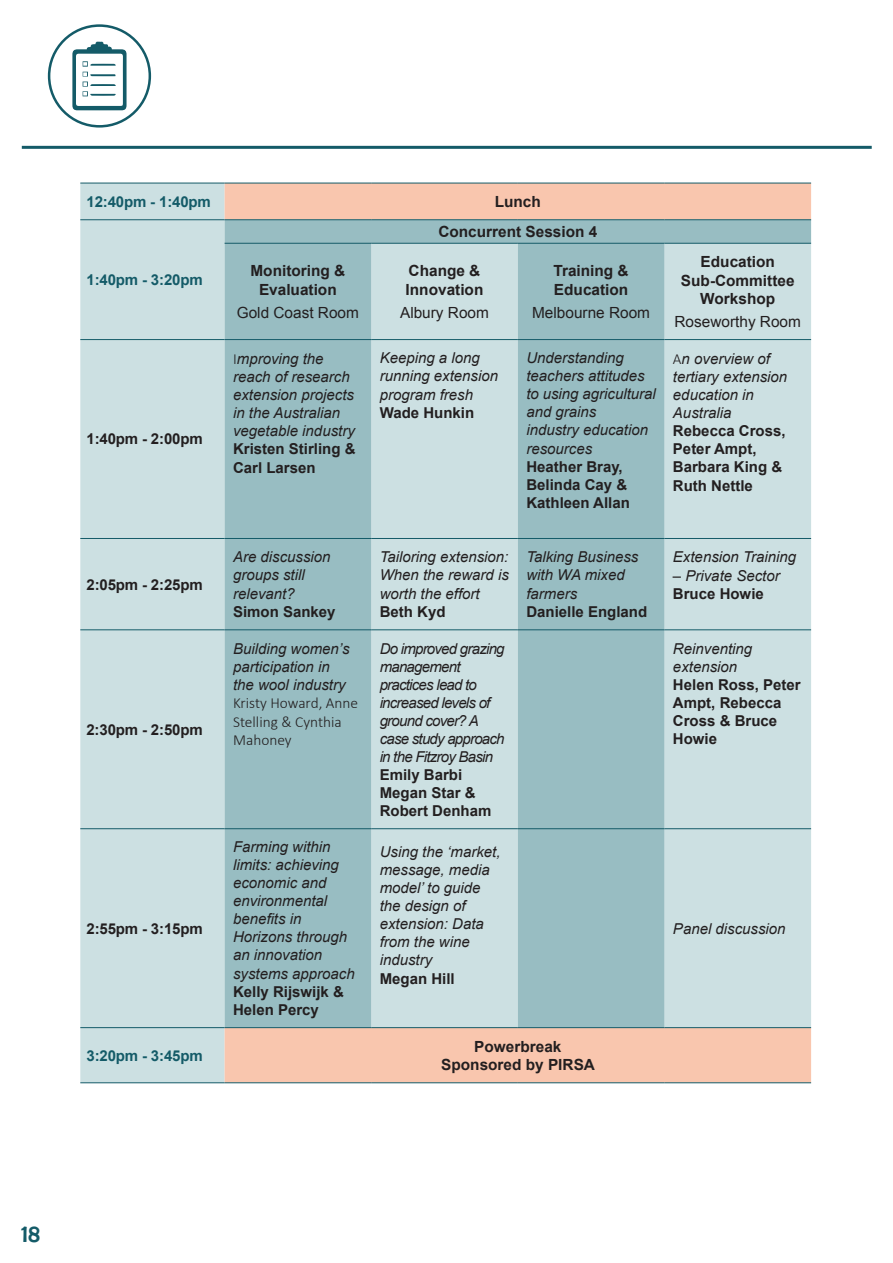
<style>
.page{position:relative;width:893px;height:1263px;background:#fff}
.page>*{position:absolute;margin:0;border:0;box-sizing:border-box;transform-origin:0 0}
.t1{font:25.5px "Berlin Sans FB";color:#145b68}
.t2{font:700 15.3px/18.5px "Arial";color:#231f20;text-align:center}
.t3{font:15.3px "Arial";color:#231f20}
.t4{font:300 15.3px/18.5px "Calibri";color:#231f20}
.t5{font:italic 15px/18.1px "Arial";color:#231f20}
.t6{font:700 15px/18.1px "Arial";color:#231f20}
.t7{font:italic 15px/18px "Arial";letter-spacing:-.05em;color:#231f20}
.t8{font:700 15px "Arial";letter-spacing:-.01em;color:#145b68}
.s1{font-family:"Calibri";font-weight:300;font-style:normal;font-size:15.3px}
</style>
<div class="page">
<hr style="left:22px;top:146px;width:850px;height:3px;background:#145b68">
<div style="left:80px;top:184px;width:145px;height:898px;background:#cce0e2"></div>
<div style="left:225px;top:184px;width:586px;height:898px;background:#f9c6ae"></div>
<svg style="left:225px;top:220px;width:586px;height:807px;background:#b1cdd1"></svg>
<hr style="left:371px;top:243px;width:147px;height:1px;background:#145b68">
<hr style="left:371px;top:339px;width:147px;height:1px;background:#145b68">
<hr style="left:664px;top:243px;width:147px;height:1px;background:#145b68">
<hr style="left:664px;top:339px;width:147px;height:1px;background:#145b68">
<hr style="left:371px;top:828px;width:147px;height:1px;background:#145b68">
<hr style="left:371px;top:1027px;width:147px;height:1px;background:#145b68">
<hr style="left:80px;top:183px;width:145px;height:1px;background:#145b68">
<hr style="left:80px;top:219px;width:145px;height:1px;background:#145b68">
<hr style="left:80px;top:339px;width:145px;height:1px;background:#145b68">
<hr style="left:80px;top:538px;width:145px;height:1px;background:#145b68">
<hr style="left:80px;top:629px;width:145px;height:1px;background:#145b68">
<hr style="left:80px;top:828px;width:145px;height:1px;background:#145b68">
<hr style="left:80px;top:1027px;width:145px;height:1px;background:#145b68">
<hr style="left:80px;top:1082px;width:145px;height:1px;background:#145b68">
<hr style="left:225px;top:219px;width:146px;height:1px;background:#145b68">
<hr style="left:371px;top:219px;width:147px;height:1px;background:#145b68">
<hr style="left:518px;top:219px;width:146px;height:1px;background:#145b68">
<hr style="left:664px;top:219px;width:147px;height:1px;background:#145b68">
<hr style="left:225px;top:1082px;width:146px;height:1px;background:#145b68">
<hr style="left:371px;top:1082px;width:147px;height:1px;background:#145b68">
<hr style="left:518px;top:1082px;width:146px;height:1px;background:#145b68">
<hr style="left:664px;top:1082px;width:147px;height:1px;background:#145b68">
<hr style="left:371px;top:538px;width:147px;height:1px;background:#145b68">
<hr style="left:371px;top:629px;width:147px;height:1px;background:#145b68">
<hr style="left:225px;top:243px;width:146px;height:1px;background:#145b68">
<hr style="left:225px;top:339px;width:146px;height:1px;background:#145b68">
<hr style="left:225px;top:828px;width:146px;height:1px;background:#145b68">
<hr style="left:518px;top:243px;width:146px;height:1px;background:#145b68">
<hr style="left:518px;top:339px;width:146px;height:1px;background:#145b68">
<hr style="left:518px;top:828px;width:146px;height:1px;background:#145b68">
<hr style="left:225px;top:538px;width:146px;height:1px;background:#145b68">
<hr style="left:225px;top:629px;width:146px;height:1px;background:#145b68">
<hr style="left:225px;top:183px;width:146px;height:1px;background:#145b68">
<hr style="left:371px;top:183px;width:147px;height:1px;background:#145b68">
<hr style="left:518px;top:183px;width:146px;height:1px;background:#145b68">
<hr style="left:664px;top:183px;width:147px;height:1px;background:#145b68">
<hr style="left:225px;top:1027px;width:146px;height:1px;background:#145b68">
<hr style="left:518px;top:538px;width:146px;height:1px;background:#145b68">
<hr style="left:518px;top:629px;width:146px;height:1px;background:#145b68">
<hr style="left:518px;top:1027px;width:146px;height:1px;background:#145b68">
<hr style="left:664px;top:828px;width:147px;height:1px;background:#145b68">
<hr style="left:664px;top:538px;width:147px;height:1px;background:#145b68">
<hr style="left:664px;top:629px;width:147px;height:1px;background:#145b68">
<hr style="left:664px;top:1027px;width:147px;height:1px;background:#145b68">
<div style="left:48px;top:24px;width:103px;height:104px;border:3px solid #145b68;border-radius:50%"></div>
<svg style="left:72px;top:41px;width:55px;height:69px"></svg>
<p class="t8" style="left:86px;top:192px;width:126px">12:40pm - 1:40pm</p>
<p class="t2" style="left:495px;top:193px;width:48px">Lunch</p>
<p class="t8" style="left:86px;top:270px;width:118px">1:40pm - 3:20pm</p>
<p class="t6" style="left:86px;top:431px;width:118px">1:40pm - 2:00pm</p>
<p class="t2" style="left:250px;top:262px;width:96px">Monitoring &amp;<br>Evaluation</p>
<p class="t3" style="left:237px;top:302px;width:124px">Gold Coast Room</p>
<p class="t5" style="left:233px;top:350px;width:123px"><span class="s1">I</span>mproving the reach of research extension projects in the Australian vegetable industry</p>
<p class="t6" style="left:233px;top:440px;width:124px">Kristen Stirling &amp;<br>Carl Larsen</p>
<p class="t2" style="left:438px;top:223px;width:160px">Concurrent Session 4</p>
<p class="t2" style="left:406px;top:262px;width:79px;text-align:left">Change &amp;<br>Innovation</p>
<p class="t3" style="left:400px;top:302px;width:90px">Albury Room</p>
<p class="t5" style="left:380px;top:349px;width:120px">Keeping a long running extension program fresh</p>
<p class="t6" style="left:380px;top:404px;width:96px">Wade Hunkin</p>
<p class="t2" style="left:554px;top:262px;width:77px;text-align:left">Training &amp;<br>Education</p>
<p class="t3" style="left:532px;top:302px;width:119px">Melbourne Room</p>
<p class="t5" style="left:526px;top:349px;width:131px">Understanding teachers attitudes to using agricultural and grains<br>industry education resources</p>
<p class="t6" style="left:526px;top:458px;width:105px">Heather Bray,<br>Belinda Cay &amp;<br>Kathleen Allan</p>
<p class="t2" style="left:681px;top:253px;width:115px">Education<br>Sub-Committee<br>Workshop</p>
<p class="t3" style="left:674px;top:311px;width:128px">Roseworthy Room</p>
<p class="t5" style="left:673px;top:350px;width:116px"><span class="s1">A</span>n overview of tertiary extension education in<br>Australia</p>
<p class="t6" style="left:673px;top:422px;width:114px">Rebecca Cross,<br>Peter Ampt,<br>Barbara King &amp;<br>Ruth Nettle</p>
<p class="t6" style="left:86px;top:576px;width:118px">2:05pm - 2:25pm</p>
<p class="t6" style="left:86px;top:721px;width:118px">2:30pm - 2:50pm</p>
<p class="t6" style="left:86px;top:920px;width:118px">2:55pm - 3:15pm</p>
<p class="t5" style="left:233px;top:548px;width:99px">Are discussion groups still relevant?</p>
<p class="t6" style="left:233px;top:603px;width:104px">Simon Sankey</p>
<p class="t5" style="left:233px;top:639px;width:118px">Building women’s participation in the wool industry</p>
<p class="t4" style="left:233px;top:693px;width:127px">Kristy Howard, Anne<br>Stelling &amp; Cynthia<br>Mahoney</p>
<p class="t5" style="left:233px;top:838px;width:123px">Farming within limits: achieving economic and environmental benefits in<br>Horizons through an innovation systems approach</p>
<p class="t6" style="left:233px;top:983px;width:112px">Kelly Rijswijk &amp;<br>Helen Percy</p>
<p class="t5" style="left:380px;top:548px;width:131px;text-align:justify">Tailoring extension:<br>When the reward is worth the effort</p>
<p class="t6" style="left:380px;top:603px;width:67px">Beth Kyd</p>
<p class="t7" style="left:380px;top:639px;width:126px">Do improved grazing management practices lead to increased levels of ground cover? A case study approach in the Fitzroy Basin</p>
<p class="t6" style="left:380px;top:766px;width:113px">Emily Barbi<br>Megan Star &amp;<br>Robert Denham</p>
<p class="t5" style="left:380px;top:843px;width:122px">Using the ‘market, message, media model’ to guide the design of extension: Data from the wine industry</p>
<p class="t6" style="left:380px;top:970px;width:77px">Megan Hill</p>
<p class="t5" style="left:526px;top:548px;width:113px">Talking Business with WA mixed farmers</p>
<p class="t6" style="left:526px;top:603px;width:122px">Danielle England</p>
<p class="t8" style="left:86px;top:1045px;width:118px">3:20pm - 3:45pm</p>
<p class="t2" style="left:441px;top:1037px;width:155px">Powerbreak<br>Sponsored by PIRSA</p>
<p class="t5" style="left:673px;top:548px;width:125px">Extension Training</p>
<p class="t5" style="left:673px;top:566px;width:108px">– Private Sector</p>
<p class="t6" style="left:673px;top:585px;width:92px">Bruce Howie</p>
<p class="t5" style="left:673px;top:639px;width:81px">Reinventing extension</p>
<p class="t6" style="left:673px;top:676px;width:129px">Helen Ross, Peter<br>Ampt, Rebecca<br>Cross &amp; Bruce<br>Howie</p>
<p class="t5" style="left:673px;top:919px;width:114px">Panel discussion</p>
<h1 class="t1" style="left:21px;top:1219px;width:20px">18</h1>
</div>
